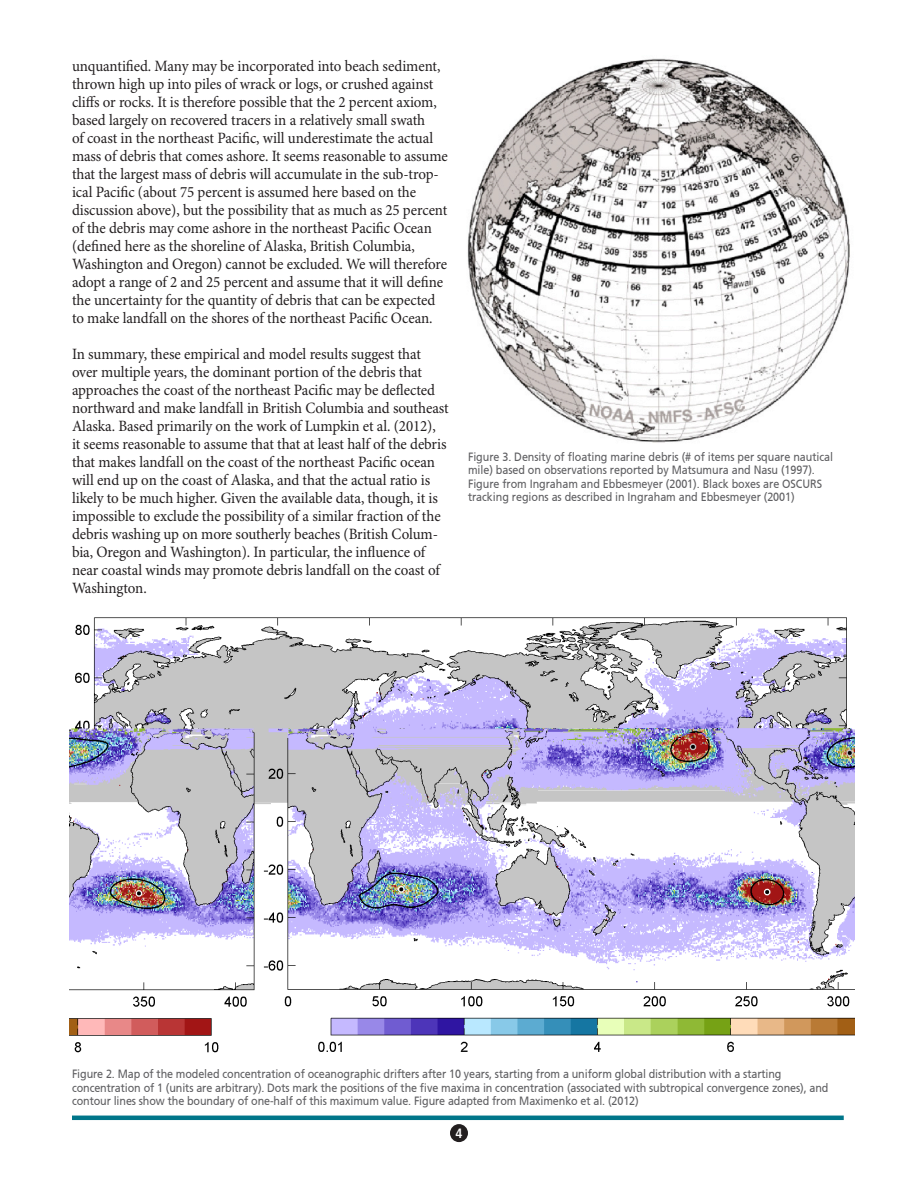
<style>
.page{position:relative;width:918px;height:1188px;background:#fff}
.page>*{position:absolute;margin:0;border:0;box-sizing:border-box;transform-origin:0 0}
.Body_Text{font:15.75px/18px "Minion Pro";letter-spacing:-.01em;color:#231f20;scale:.95 1}
.t1{font:700 condensed 13.5px "Frutiger";color:#fff}
.Capt2{font:12px/13.5px "Frutiger CE";letter-spacing:-.01em;color:#5f5f62;scale:.9 1}
</style>
<div class="page">
<hr style="left:72px;top:1116px;width:772px;height:4px;background:#00768a">
<div style="left:450px;top:1124px;width:18px;height:18px;background:#231f20;border-radius:50%"></div>
<img style="left:70px;top:617px;width:785px;height:436px">
<img style="left:467px;top:58px;width:383px;height:385px">
<p class="Body_Text" style="left:72px;top:57px;width:397px">unquantified. Many may be incorporated into beach sediment, thrown high up into piles of wrack or logs, or crushed against cliffs or rocks. It is therefore possible that the 2 percent axiom, based largely on recovered tracers in a relatively small swath<br>of coast in the northeast Pacific, will underestimate the actual mass of debris that comes ashore. It seems reasonable to assume that the largest mass of debris will accumulate in the sub-trop&shy;ical Pacific (about 75 percent is assumed here based on the discussion above), but the possibility that as much as 25 percent of the debris may come ashore in the northeast Pacific Ocean (defined here as the shoreline of Alaska, British Columbia, Washington and Oregon) cannot be excluded. We will therefore adopt a range of 2 and 25 percent and assume that it will define the uncertainty for the quantity of debris that can be expected to make landfall on the shores of the northeast Pacific Ocean.</p>
<p class="Body_Text" style="left:72px;top:345px;width:398px">In summary, these empirical and model results suggest that over multiple years, the dominant portion of the debris that approaches the coast of the northeast Pacific may be deflected northward and make landfall in British Columbia and southeast Alaska. Based primarily on the work of Lumpkin et al. (2012),<br>it seems reasonable to assume that that at least half of the debris that makes landfall on the coast of the northeast Pacific ocean will end up on the coast of Alaska, and that the actual ratio is likely to be much higher. Given the available data, though, it is impossible to exclude the possibility of a similar fraction of the debris washing up on more southerly beaches (British Colum&shy;bia, Oregon and Washington). In particular, the influence of near coastal winds may promote debris landfall on the coast of Washington.</p>
<p class="Capt2" style="left:468px;top:450px;width:407px">Figure 3. Density of floating marine debris (# of items per square nautical mile) based on observations reported by Matsumura and Nasu (1997).<br>Figure from Ingraham and Ebbesmeyer (2001). Black boxes are OSCURS tracking regions as described in Ingraham and Ebbesmeyer (2001)</p>
<p class="Capt2" style="left:72px;top:1067px;width:842px">Figure 2. Map of the modeled concentration of oceanographic drifters after 10 years, starting from a uniform global distribution with a starting concentration of 1 (units are arbitrary). Dots mark the positions of the five maxima in concentration (associated with subtropical convergence zones), and contour lines show the boundary of one-half of this maximum value. Figure adapted from Maximenko et al. (2012)</p>
<p class="t1" style="left:455px;top:1125px;width:9px">4</p>
</div>
